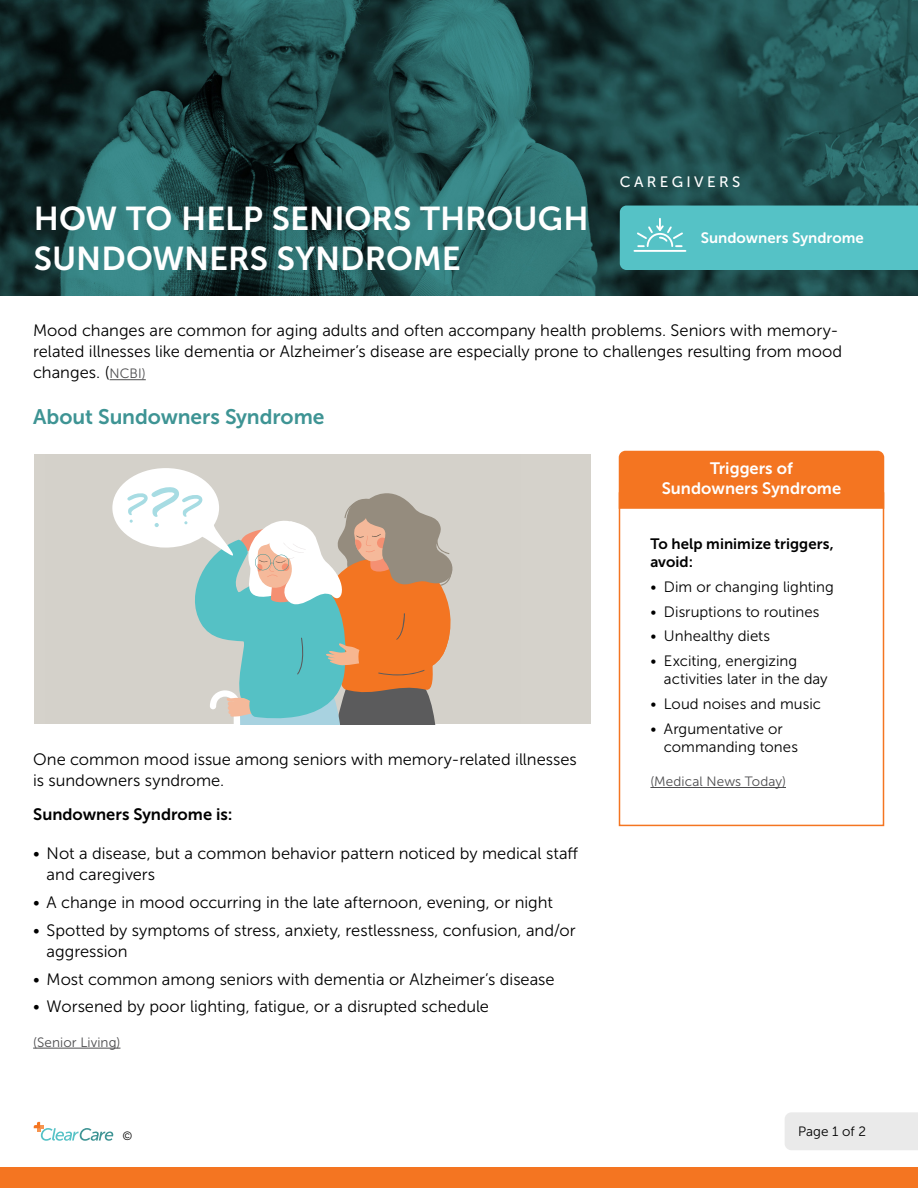
<style>
.page{position:relative;width:918px;height:1188px;background:#fff}
.page>*{position:absolute;margin:0;border:0;box-sizing:border-box;transform-origin:0 0}
.t1{font:33px/40.5px "Museo Sans 700";color:#fff}
.t2{font:21px "Museo Sans 700";letter-spacing:-.005em;color:#3e9494}
.Paragraph_Style_1{font:16.5px/21px "Museo Sans 300";color:#000}
.t3{font:16.5px/19.8px "Museo Sans 700";color:#fff;text-align:center}
.Paragraph_Style_1-2{font:16.5px "Museo Sans 700";color:#000}
.t4{font:15px/18px "Museo Sans 300";letter-spacing:.005em;color:#000}
.Paragraph_Style_1-3{font:15px/18px "Museo Sans 700";letter-spacing:.005em;color:#000}
.t5{font:15px "Museo Sans 700";color:#fff}
.t6{font:15px "Museo Sans 500";letter-spacing:.225em;color:#fff}
.Paragraph_Style_1-4{font:13.5px "Museo Sans 300";letter-spacing:.01em;color:#4d4d4f}
.t7{font:13.5px "Museo Sans 300";color:#000}
.t8{font:12px "Museo Sans 300";color:#000}
.s1{font-size:13.5px;color:#4d4d4f}
</style>
<div class="page">
<svg style="left:34px;top:1122px;width:79px;height:19px"></svg>
<div style="left:0;top:1168px;width:918px;height:20px;background:#f47521"></div>
<div style="left:785px;top:1112px;width:133px;height:38px;background:#eaeaea"></div>
<hr style="left:110px;top:379px;width:36px;height:1px;background:#4d4d4f">
<hr style="left:33px;top:1048px;width:87px;height:1px;background:#4d4d4f">
<img style="left:0;top:0;width:918px;height:296px">
<div style="left:619px;top:451px;width:265px;height:58px;background:#f47521"></div>
<div style="left:619px;top:492px;width:265px;height:334px;border:2px solid #f47521"></div>
<hr style="left:650px;top:787px;width:136px;height:1px;background:#4d4d4f">
<div style="left:34px;top:454px;width:556px;height:270px;background:#d5d2cb"></div>
<svg style="left:112px;top:468px;width:341px;height:256px"></svg>
<div style="left:620px;top:206px;width:298px;height:64px;background:#55c2c6"></div>
<p class="t1" style="left:34px;top:198px;width:556px">HOW TO HELP SENIORS THROUGH<br>SUNDOWNERS SYNDROME</p>
<p class="t6" style="left:620px;top:173px;width:122px">CAREGIVERS</p>
<p class="t5" style="left:701px;top:230px;width:165px">Sundowners Syndrome</p>
<p class="Paragraph_Style_1" style="left:33px;top:320px;width:810px">Mood changes are common for aging adults and often accompany health problems. Seniors with memory&shy;related illnesses like dementia or Alzheimer’s disease are especially prone to challenges resulting from mood changes. (<span class="s1">NCBI)</span></p>
<p class="t2" style="left:33px;top:405px;width:293px">About Sundowners Syndrome</p>
<p class="Paragraph_Style_1" style="left:33px;top:749px;width:545px">One common mood issue among seniors with memory-related illnesses is sundowners syndrome.</p>
<p class="Paragraph_Style_1-2" style="left:33px;top:805px;width:201px">Sundowners Syndrome is:</p>
<p class="Paragraph_Style_1" style="left:47px;top:843px;width:533px;text-indent:-14px">• Not a disease, but a common behavior pattern noticed by medical staff and caregivers</p>
<p class="Paragraph_Style_1" style="left:33px;top:892px;width:521px">• A change in mood occurring in the late afternoon, evening, or night</p>
<p class="Paragraph_Style_1" style="left:47px;top:920px;width:531px;text-indent:-14px">• Spotted by symptoms of stress, anxiety, restlessness, confusion, and/or aggression</p>
<p class="Paragraph_Style_1" style="left:33px;top:968px;width:523px">• Most common among seniors with dementia or Alzheimer’s disease</p>
<p class="Paragraph_Style_1" style="left:33px;top:996px;width:457px">• Worsened by poor lighting, fatigue, or a disrupted schedule</p>
<p class="Paragraph_Style_1-4" style="left:33px;top:1035px;width:89px">(Senior Living)</p>
<p class="t3" style="left:662px;top:458px;width:181px">Triggers of<br>Sundowners Syndrome</p>
<p class="Paragraph_Style_1-3" style="left:650px;top:535px;width:185px">To help minimize triggers, avoid:</p>
<p class="t4" style="left:650px;top:578px;width:185px">• Dim or changing lighting</p>
<p class="t4" style="left:650px;top:603px;width:171px">• Disruptions to routines</p>
<p class="t4" style="left:650px;top:627px;width:121px">• Unhealthy diets</p>
<p class="t4" style="left:664px;top:652px;width:165px;text-indent:-14px">• Exciting, energizing activities later in the day</p>
<p class="t4" style="left:650px;top:695px;width:172px">• Loud noises and music</p>
<p class="t4" style="left:664px;top:720px;width:136px;text-indent:-14px">• Argumentative or commanding tones</p>
<p class="Paragraph_Style_1-4" style="left:650px;top:774px;width:137px">(Medical News Today)</p>
<p class="t8" style="left:122px;top:1130px;width:11px">©</p>
<p class="t7" style="left:798px;top:1124px;width:69px">Page 1 of 2</p>
</div>
